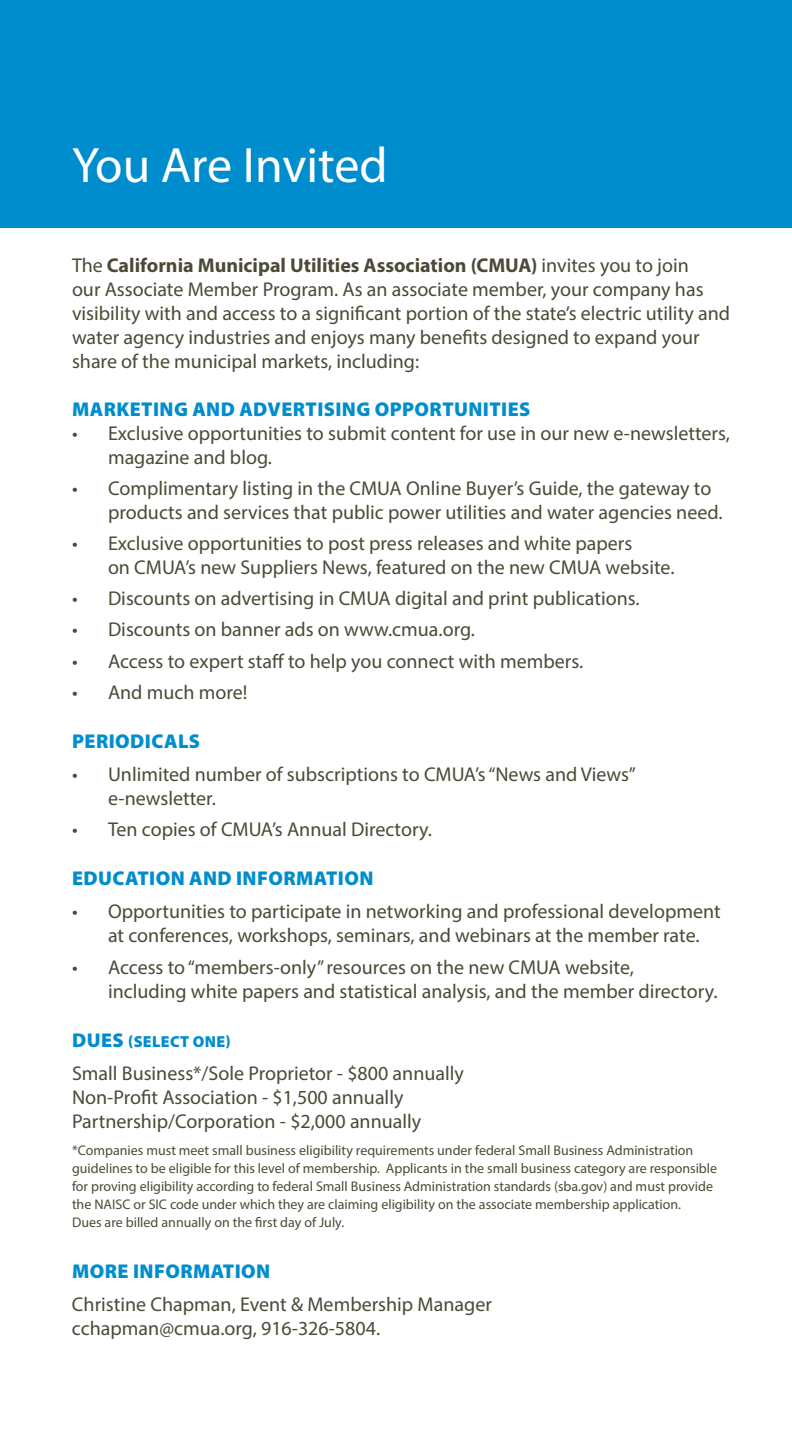
<style>
.page{position:relative;width:792px;height:1440px;background:#fff}
.page>*{position:absolute;margin:0;border:0;box-sizing:border-box;transform-origin:0 0}
.large_headlines{font:50px "Myriad Pro";color:#fff}
.Body_copy{font:20px/24px "Myriad Pro";color:#4c4a36}
.Bio_names{font:900 20px "Myriad Pro";letter-spacing:.02em;color:#008dce}
.Body_copy-2{font:900 20px "Myriad Pro";letter-spacing:.02em;color:#008dce}
.Bio_names-2{font:900 16px "Myriad Pro";letter-spacing:.02em;color:#008dce}
.Body_copy-3{font:14px/18px "Myriad Pro";color:#4c4a36}
.s1{font-weight:700}
.s2{font-size:20px}
</style>
<div class="page">
<div style="left:0;top:0;width:792px;height:227px;background:#008dce"></div>
<p class="large_headlines" style="left:72px;top:134px;width:317px">You Are Invited</p>
<p class="Body_copy" style="left:72px;top:252px;width:660px">The <span class="s1">California Municipal Utilities Association (CMUA)</span> invites you to join<br>our Associate Member Program. As an associate member, your company has visibility with and access to a significant portion of the state’s electric utility and water agency industries and enjoys many benefits designed to expand your share of the municipal markets, including:</p>
<p class="Body_copy-2" style="left:72px;top:395px;width:460px">MARKETING AND ADVERTISING OPPORTUNITIES</p>
<p class="Body_copy" style="left:108px;top:420px;width:623px;text-indent:-36px">• Exclusive opportunities to submit content for use in our new e-newsletters, magazine and blog.</p>
<p class="Body_copy" style="left:108px;top:476px;width:616px;text-indent:-36px">• Complimentary listing in the CMUA Online Buyer’s Guide, the gateway to products and services that public power utilities and water agencies need.</p>
<p class="Body_copy" style="left:108px;top:531px;width:568px;text-indent:-36px">• Exclusive opportunities to post press releases and white papers<br>on CMUA’s new Suppliers News, featured on the new CMUA website.</p>
<p class="Body_copy" style="left:72px;top:586px;width:569px">• Discounts on advertising in CMUA digital and print publications.</p>
<p class="Body_copy" style="left:72px;top:617px;width:405px">• Discounts on banner ads on www.cmua.org.</p>
<p class="Body_copy" style="left:72px;top:648px;width:513px">• Access to expert staff to help you connect with members.</p>
<p class="Body_copy" style="left:72px;top:680px;width:177px">• And much more!</p>
<p class="Bio_names" style="left:72px;top:728px;width:129px">PERIODICALS</p>
<p class="Body_copy" style="left:108px;top:762px;width:529px;text-indent:-36px">• Unlimited number of subscriptions to CMUA’s “News and Views” e-newsletter.</p>
<p class="Body_copy" style="left:72px;top:817px;width:361px">• Ten copies of CMUA’s Annual Directory.</p>
<p class="Bio_names" style="left:72px;top:865px;width:303px">EDUCATION AND INFORMATION</p>
<p class="Body_copy" style="left:108px;top:899px;width:614px;text-indent:-36px">• Opportunities to participate in networking and professional development at conferences, workshops, seminars, and webinars at the member rate.</p>
<p class="Body_copy" style="left:108px;top:954px;width:611px;text-indent:-36px">• Access to “members-only” resources on the new CMUA website, including white papers and statistical analysis, and the member directory.</p>
<p class="Bio_names-2" style="left:72px;top:1031px;width:160px"><span class="s2">DUES</span> (SELECT ONE)</p>
<p class="Body_copy" style="left:72px;top:1061px;width:393px">Small Business*/Sole Proprietor - $800 annually</p>
<p class="Body_copy" style="left:72px;top:1085px;width:333px">Non-Profit Association - $1,500 annually</p>
<p class="Body_copy" style="left:72px;top:1109px;width:351px">Partnership/Corporation - $2,000 annually</p>
<p class="Body_copy-3" style="left:72px;top:1141px;width:647px">*Companies must meet small business eligibility requirements under federal Small Business Administration guidelines to be eligible for this level of membership. Applicants in the small business category are responsible for proving eligibility according to federal Small Business Administration standards (sba.gov) and must provide the NAISC or SIC code under which they are claiming eligibility on the associate membership application.<br>Dues are billed annually on the first day of July.</p>
<p class="Bio_names" style="left:72px;top:1258px;width:200px">MORE INFORMATION</p>
<p class="Body_copy" style="left:72px;top:1292px;width:421px">Christine Chapman, Event &amp; Membership Manager cchapman@cmua.org, 916-326-5804.</p>
</div>
